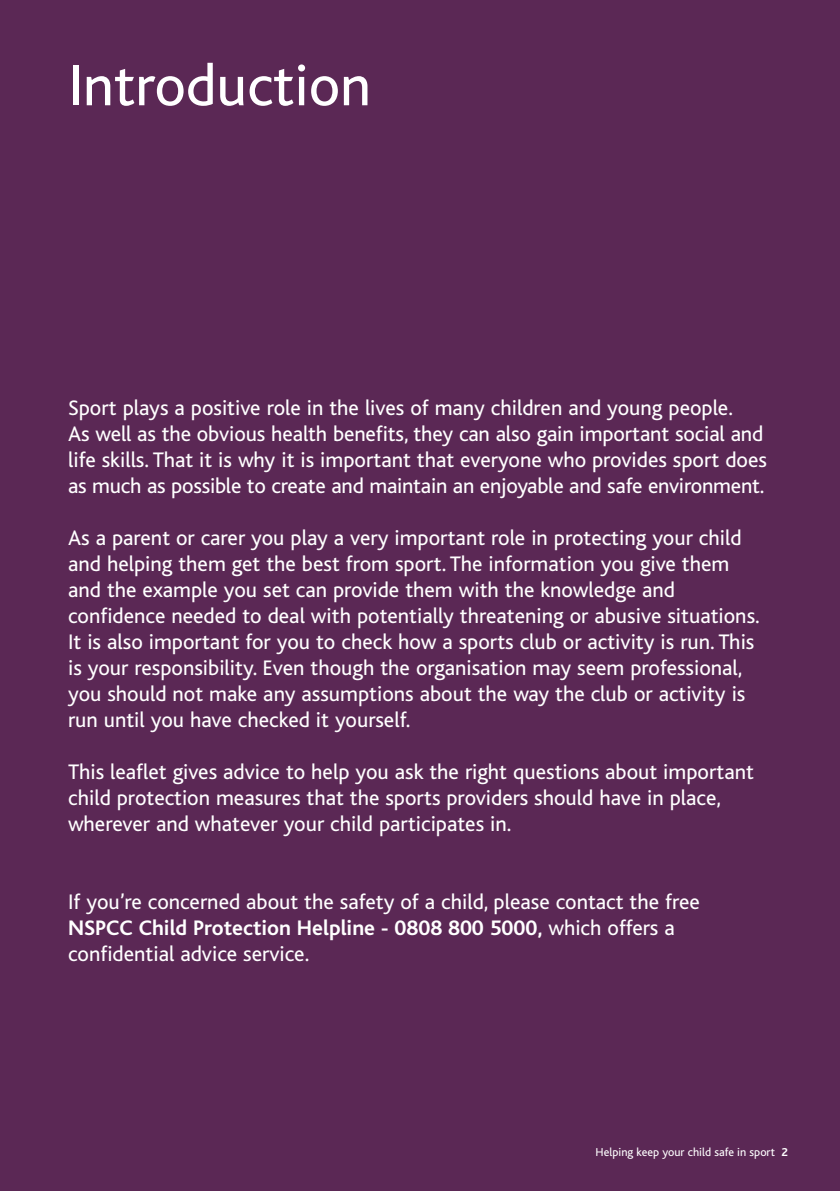
<style>
.page{position:relative;width:840px;height:1191px;background:#fff}
.page>*{position:absolute;margin:0;border:0;box-sizing:border-box;transform-origin:0 0}
.t1{font:60px "Bliss";color:#fff}
.t2{font:22px/26px "Bliss";color:#fff}
.t3{font:12px "Bliss";color:#fff}
.s1{font-weight:700}
</style>
<div class="page">
<div style="left:0;top:1px;width:839px;height:1190px;background:#5b2855"></div>
<h2 class="t1" style="left:68px;top:63px;width:304px">Introduction</h2>
<p class="t2" style="left:68px;top:397px;width:700px">Sport plays a positive role in the lives of many children and young people.<br>As well as the obvious health benefits, they can also gain important social and life skills. That it is why it is important that everyone who provides sport does as much as possible to create and maintain an enjoyable and safe environment.</p>
<p class="t2" style="left:68px;top:527px;width:692px">As a parent or carer you play a very important role in protecting your child and helping them get the best from sport. The information you give them and the example you set can provide them with the knowledge and confidence needed to deal with potentially threatening or abusive situations.<br>It is also important for you to check how a sports club or activity is run. This is your responsibility. Even though the organisation may seem professional, you should not make any assumptions about the way the club or activity is run until you have checked it yourself.</p>
<p class="t2" style="left:68px;top:761px;width:687px">This leaflet gives advice to help you ask the right questions about important child protection measures that the sports providers should have in place, wherever and whatever your child participates in.</p>
<p class="t2" style="left:68px;top:891px;width:633px">If you’re concerned about the safety of a child, please contact the free<br><span class="s1">NSPCC Child Protection Helpline - 0808 800 5000,</span> which offers a confidential advice service.</p>
<h6 class="t3" style="left:595px;top:1147px;width:194px">Helping keep your child safe in sport <span class="s1">2</span></h6>
</div>
